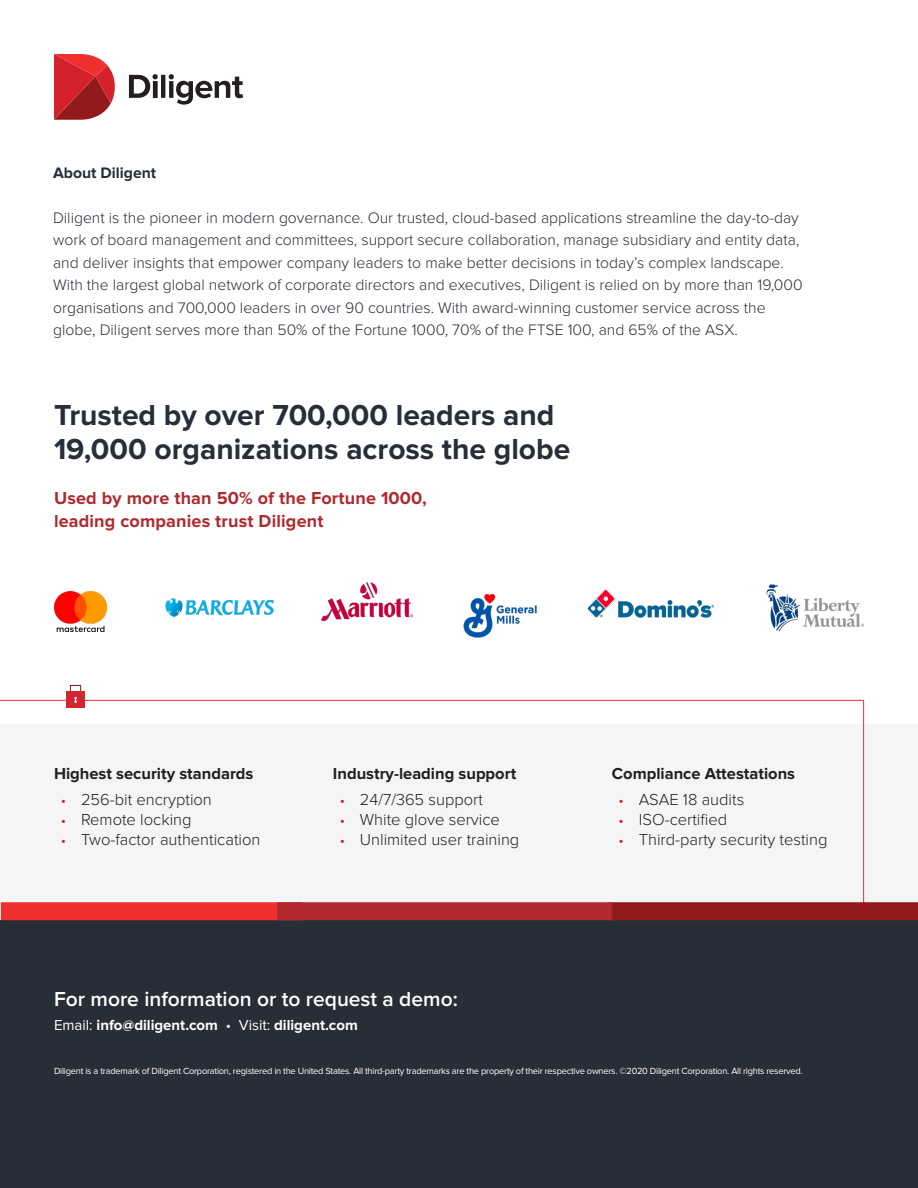
<style>
.page{position:relative;width:918px;height:1188px;background:#fff}
.page>*{position:absolute;margin:0;border:0;box-sizing:border-box;transform-origin:0 0}
.Body_-_Proxima_10_5{font:700 30px/33.8px "Proxima Nova";color:#282e37}
.t1{font:600 21px "Proxima Nova";color:#fff}
.Body_-_Proxima_10_5-2{font:700 18px/22.5px "Proxima Nova";letter-spacing:.01em;color:#af292e}
.t2{font:300 16.5px "Proxima Nova";color:#231f20}
.t3{font:700 16.5px "Proxima Nova";color:#231f20}
.Body_-_Proxima_10_5-3{font:300 15.75px/22.5px "Proxima Nova";color:#282e37}
.Body_-_Proxima_10_5-4{font:700 15.75px "Proxima Nova";color:#282e37}
.t4{font:700 15px "Proxima Nova";color:#fff}
.t5{font:9.3px "Proxima Nova";letter-spacing:-.025em;color:#fff}
.s1{font-size:15px;color:#cf2027}
.s2{font-weight:400}
</style>
<div class="page">
<div style="left:0;top:724px;width:918px;height:464px;background:#f4f5f6"></div>
<svg style="left:0;top:700px;width:864px;height:220px"></svg>
<svg style="left:54px;top:54px;width:61px;height:66px;background:#c83d41"></svg>
<svg style="left:129px;top:74px;width:114px;height:31px"></svg>
<div style="left:0;top:920px;width:918px;height:268px;background:#282e37"></div>
<div style="left:609px;top:902px;width:309px;height:18px;background:#921a1d"></div>
<div style="left:1px;top:902px;width:301px;height:18px;background:#ee312e"></div>
<div style="left:277px;top:902px;width:335px;height:18px;background:#af292e"></div>
<img style="left:54px;top:591px;width:53px;height:41px">
<img style="left:165px;top:598px;width:109px;height:19px">
<img style="left:321px;top:583px;width:92px;height:38px">
<img style="left:463px;top:594px;width:74px;height:43px">
<img style="left:587px;top:590px;width:126px;height:28px">
<img style="left:766px;top:584px;width:98px;height:48px">
<div style="left:70px;top:685px;width:11px;height:8px;border:1px solid #871a1c"></div>
<div style="left:67px;top:691px;width:18px;height:17px;background:#cf2630"></div>
<svg style="left:74px;top:697px;width:3px;height:6px"></svg>
<p class="Body_-_Proxima_10_5-4" style="left:53px;top:164px;width:105px">About Diligent</p>
<p class="Body_-_Proxima_10_5-3" style="left:53px;top:206px;width:751px">Diligent is the pioneer in modern governance. Our trusted, cloud-based applications streamline the day-to-day work of board management and committees, support secure collaboration, manage subsidiary and entity data, and deliver insights that empower company leaders to make better decisions in today’s complex landscape.<br>With the largest global network of corporate directors and executives, Diligent is relied on by more than 19,000 organisations and 700,000 leaders in over 90 countries. With award-winning customer service across the globe, Diligent serves more than 50% of the Fortune 1000, 70% of the FTSE 100, and 65% of the ASX.</p>
<p class="Body_-_Proxima_10_5" style="left:54px;top:399px;width:518px">Trusted by over 700,000 leaders and<br>19,000 organizations across the globe</p>
<p class="Body_-_Proxima_10_5-2" style="left:54px;top:487px;width:374px">Used by more than 50% of the Fortune 1000, leading companies trust Diligent</p>
<p class="t3" style="left:54px;top:764px;width:201px">Highest security standards</p>
<p class="t2" style="left:61px;top:791px;width:153px"><span class="s1">•</span> 256-bit encryption</p>
<p class="t2" style="left:61px;top:810px;width:132px"><span class="s1">•</span> Remote locking</p>
<p class="t2" style="left:61px;top:830px;width:201px"><span class="s1">•</span> Two-factor authentication</p>
<p class="t3" style="left:333px;top:764px;width:185px">Industry-leading support</p>
<p class="t2" style="left:340px;top:791px;width:145px"><span class="s1">•</span> 24/7/365 support</p>
<p class="t2" style="left:340px;top:810px;width:162px"><span class="s1">•</span> White glove service</p>
<p class="t2" style="left:340px;top:830px;width:181px"><span class="s1">•</span> Unlimited user training</p>
<p class="t1" style="left:54px;top:987px;width:405px">For more information or to request a demo:</p>
<p class="t4" style="left:54px;top:1017px;width:305px"><span class="s2">Email:</span> info@diligent.com <span class="s2">• Visit:</span> diligent.com</p>
<p class="t3" style="left:612px;top:764px;width:185px">Compliance Attestations</p>
<p class="t2" style="left:619px;top:791px;width:127px"><span class="s1">•</span> ASAE 18 audits</p>
<p class="t2" style="left:619px;top:810px;width:110px"><span class="s1">•</span> ISO-certified</p>
<p class="t2" style="left:619px;top:830px;width:210px"><span class="s1">•</span> Third-party security testing</p>
<p class="t5" style="left:54px;top:1066px;width:750px">Diligent is a trademark of Diligent Corporation, registered in the United States. All third-party trademarks are the property of their respective owners. ©2020 Diligent Corporation. All rights reserved.</p>
</div>
